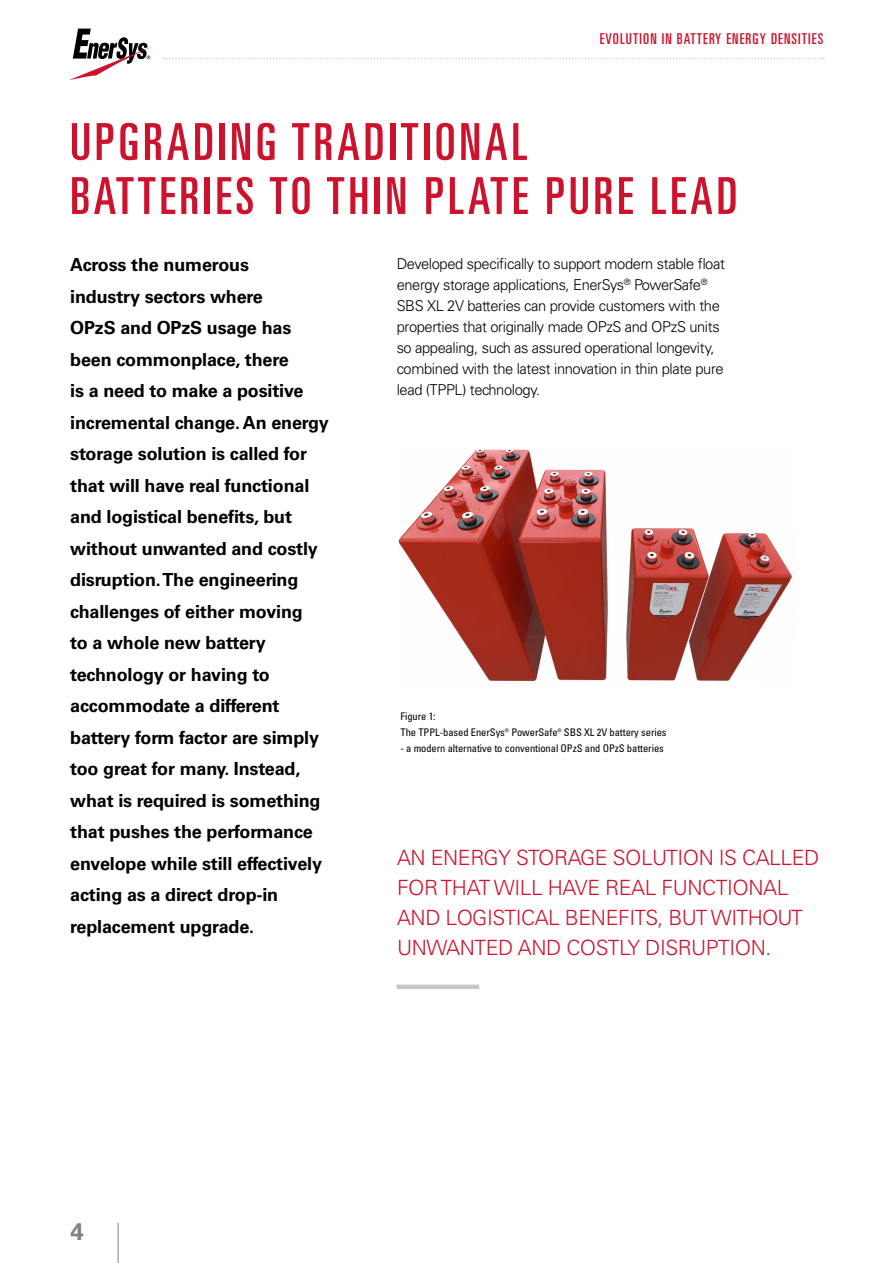
<style>
.page{position:relative;width:893px;height:1263px;background:#fff}
.page>*{position:absolute;margin:0;border:0;box-sizing:border-box;transform-origin:0 0}
.t1{font:ultra-condensed 51px/54px "Univers LT Std";letter-spacing:.075em;color:#cd122d}
.t2{font:700 24px "Univers LT Std";color:#808285}
.t3{font:300 21px/30px "Univers LT Std";letter-spacing:-.02em;color:#cd122d}
.t4{font:700 18px/31.5px "Univers LT Std";letter-spacing:-.01em;color:#000}
.t5{font:300 15px/21px "Univers LT Std";letter-spacing:-.025em;color:#000}
.t6{font:ultra-condensed 15px "Univers LT Std";letter-spacing:.075em;color:#cd122d}
.t7{font:condensed 10.5px/15.9px "Univers LT Pro";letter-spacing:-.005em;color:#000}
</style>
<div class="page">
<svg style="left:69px;top:29px;width:83px;height:51px"></svg>
<svg style="left:163px;top:58px;width:661px;height:1px"></svg>
<hr style="left:118px;top:1223px;width:1px;height:40px;background:#808285">
<div style="left:397px;top:984px;width:82px;height:5px;background:#c5c7c8"></div>
<img style="left:398px;top:449px;width:394px;height:232px">
<p class="t6" style="left:600px;top:30px;width:225px">EVOLUTION IN BATTERY ENERGY DENSITIES</p>
<h1 class="t1" style="left:70px;top:115px;width:669px">UPGRADING TRADITIONAL<br>BATTERIES TO THIN PLATE PURE LEAD</h1>
<p class="t4" style="left:70px;top:249px;width:260px">Across the numerous<br>industry sectors where<br>OPzS and OPzS usage has been commonplace, there<br>is a need to make a positive incremental change. An energy storage solution is called for that will have real functional and logistical benefits, but without unwanted and costly disruption. The engineering challenges of either moving<br>to a whole new battery technology or having to accommodate a different battery form factor are simply too great for many. Instead, what is required is something that pushes the performance envelope while still effectively acting as a direct drop-in replacement upgrade.</p>
<p class="t5" style="left:397px;top:253px;width:330px">Developed specifically to support modern stable float energy storage applications, EnerSys<sup>®</sup> PowerSafe<sup>® </sup>SBS XL 2V batteries can provide customers with the properties that originally made OPzS and OPzS units so appealing, such as assured operational longevity, combined with the latest innovation in thin plate pure lead (TPPL) technology.</p>
<p class="t7" style="left:400px;top:708px;width:268px">Figure 1:<br>The TPPL-based EnerSys® PowerSafe® SBS XL 2V battery series</p>
<p class="t7" style="left:400px;top:740px;width:265px">- a modern alternative to conventional OPzS and OPzS batteries</p>
<p class="t3" style="left:397px;top:843px;width:424px">AN ENERGY STORAGE SOLUTION IS CALLED FOR THAT WILL HAVE REAL FUNCTIONAL AND LOGISTICAL BENEFITS, BUT WITHOUT UNWANTED AND COSTLY DISRUPTION.</p>
<h2 class="t2" style="left:70px;top:1217px;width:15px">4</h2>
</div>
